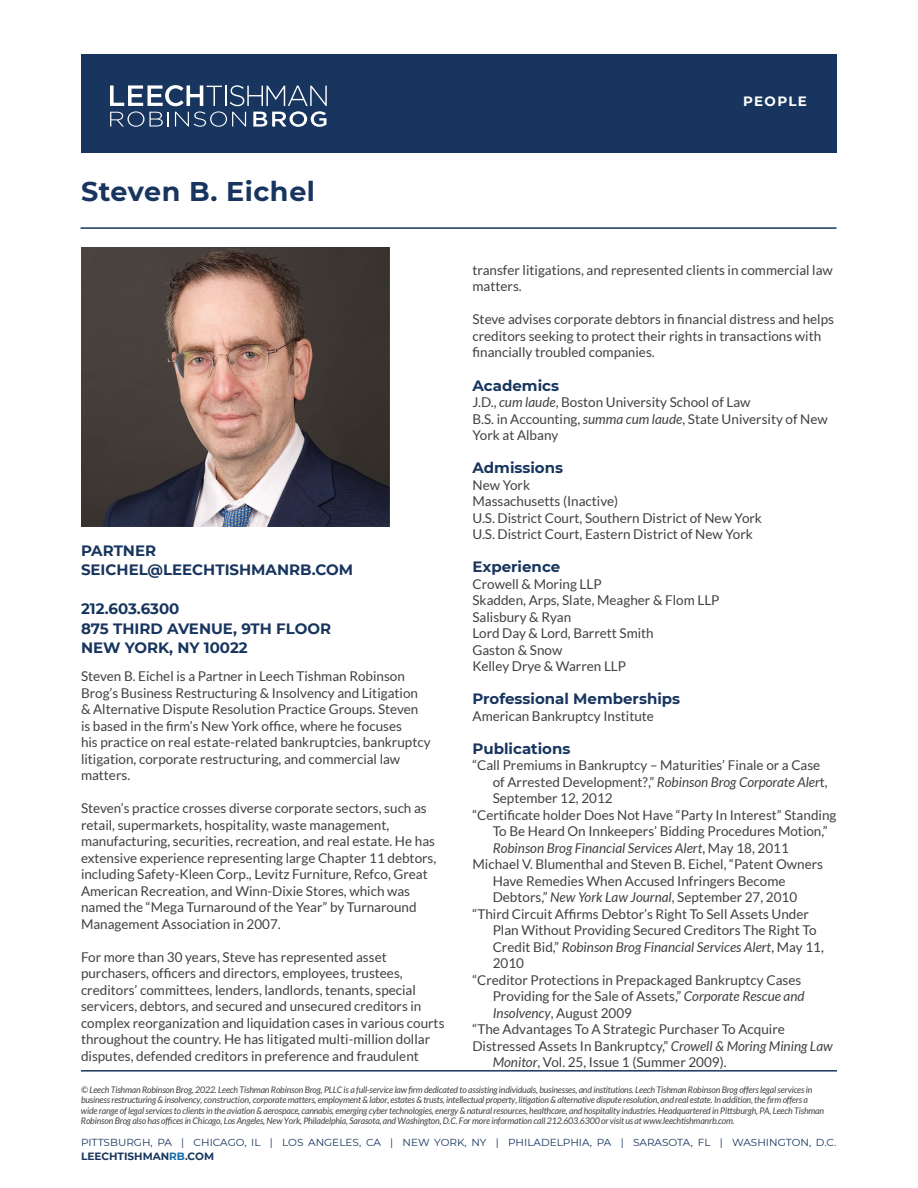
<style>
.page{position:relative;width:918px;height:1188px;background:#fff}
.page>*{position:absolute;margin:0;border:0;box-sizing:border-box;transform-origin:0 0}
.t1{font:700 27px "Montserrat";letter-spacing:.02em;color:#17355e}
.t2{font:700 15px/19.5px "Montserrat";color:#17355e}
.t3{font:13.5px/16.5px "Lato";color:#414042}
.t4{font:italic 13.5px "Lato";color:#414042}
.t5{font:700 13.5px "Montserrat";letter-spacing:.1em;color:#fff}
.t6{font:700 10.5px "Montserrat";color:#17355e}
.t7{font:10.2px "Montserrat";color:#17355e}
.t8{font:italic 9px/10.5px "Lato";letter-spacing:-.02em;color:#414042}
.s1{font-style:italic}
.s2{font-style:normal}
.s3{color:#136ba8}
</style>
<div class="page">
<img style="left:81px;top:248px;width:308px;height:278px">
<hr style="left:81px;top:1070px;width:756px;height:2px;background:#17355e">
<div style="left:81px;top:54px;width:756px;height:99px;background:#17355e"></div>
<svg style="left:110px;top:85px;width:217px;height:42px"></svg>
<hr style="left:81px;top:227px;width:756px;height:2px;background:#17355e">
<p class="t5" style="left:743px;top:91px;width:65px">PEOPLE</p>
<h1 class="t1" style="left:81px;top:172px;width:236px">Steven B. Eichel</h1>
<p class="t2" style="left:81px;top:540px;width:274px">PARTNER<br>SEICHEL@LEECHTISHMANRB.COM</p>
<p class="t2" style="left:81px;top:598px;width:252px">212.603.6300<br>875 THIRD AVENUE, 9TH FLOOR<br>NEW YORK, NY 10022</p>
<p class="t3" style="left:81px;top:668px;width:351px">Steven B. Eichel is a Partner in Leech Tishman Robinson Brog’s Business Restructuring &amp; Insolvency and Litigation &amp; Alternative Dispute Resolution Practice Groups. Steven is based in the firm’s New York office, where he focuses<br>his practice on real estate-related bankruptcies, bankruptcy litigation, corporate restructuring, and commercial law matters.</p>
<p class="t3" style="left:81px;top:800px;width:357px">Steven’s practice crosses diverse corporate sectors, such as retail, supermarkets, hospitality, waste management, manufacturing, securities, recreation, and real estate. He has extensive experience representing large Chapter 11 debtors, including Safety-Kleen Corp., Levitz Furniture, Refco, Great American Recreation, and Winn-Dixie Stores, which was named the “Mega Turnaround of the Year” by Turnaround Management Association in 2007.</p>
<p class="t3" style="left:81px;top:949px;width:365px">For more than 30 years, Steve has represented asset purchasers, officers and directors, employees, trustees, creditors’ committees, lenders, landlords, tenants, special servicers, debtors, and secured and unsecured creditors in complex reorganization and liquidation cases in various courts throughout the country. He has litigated multi-million dollar disputes, defended creditors in preference and fraudulent</p>
<p class="t3" style="left:472px;top:262px;width:362px">transfer litigations, and represented clients in commercial law matters.</p>
<p class="t3" style="left:472px;top:311px;width:363px">Steve advises corporate debtors in financial distress and helps creditors seeking to protect their rights in transactions with financially troubled companies.</p>
<p class="t2" style="left:472px;top:375px;width:88px">Academics</p>
<p class="t3" style="left:472px;top:394px;width:357px">J.D., <span class="s1">cum laude</span>, Boston University School of Law<br>B.S. in Accounting, <span class="s1">summa cum laude</span>, State University of New<br>York at Albany</p>
<p class="t2" style="left:472px;top:457px;width:92px">Admissions</p>
<p class="t3" style="left:472px;top:476px;width:291px">New York<br>Massachusetts (Inactive)<br>U.S. District Court, Southern District of New York U.S. District Court, Eastern District of New York</p>
<p class="t2" style="left:472px;top:556px;width:89px">Experience</p>
<p class="t3" style="left:472px;top:575px;width:249px">Crowell &amp; Moring LLP<br>Skadden, Arps, Slate, Meagher &amp; Flom LLP<br>Salisbury &amp; Ryan<br>Lord Day &amp; Lord, Barrett Smith<br>Gaston &amp; Snow<br>Kelley Drye &amp; Warren LLP</p>
<p class="t2" style="left:472px;top:688px;width:209px">Professional Memberships</p>
<p class="t3" style="left:472px;top:707px;width:183px">American Bankruptcy Institute</p>
<p class="t2" style="left:472px;top:738px;width:99px">Publications</p>
<p class="t3" style="left:472px;top:757px;width:349px">“Call Premiums in Bankruptcy – Maturities’ Finale or a Case</p>
<p class="t3" style="left:493px;top:773px;width:337px">of Arrested Development?, <span class="s1">Robinson Brog Corporate Aler</span>t,</p>
<p class="t3" style="left:493px;top:790px;width:121px">September 12, 2012</p>
<p class="t3" style="left:472px;top:806px;width:365px">“Certificate holder Does Not Have “Party In Interest” Standing</p>
<p class="t3" style="left:493px;top:823px;width:336px">To Be Heard On Innkeepers’ Bidding Procedures Motion,”</p>
<p class="t4" style="left:493px;top:840px;width:298px">Robinson Brog Financial Services Alert<span class="s2">, May 18, 2011</span></p>
<p class="t3" style="left:472px;top:856px;width:352px">Michael V. Blumenthal and Steven B. Eichel, “Patent Owners</p>
<p class="t3" style="left:493px;top:872px;width:294px">Have Remedies When Accused Infringers Become</p>
<p class="t3" style="left:493px;top:889px;width:306px">Debtors, <span class="s1">New York Law Journal</span>, September 27, 2010</p>
<p class="t3" style="left:472px;top:905px;width:338px">“Third Circuit Affirms Debtor’s Right To Sell Assets Under</p>
<p class="t3" style="left:493px;top:922px;width:325px">Plan Without Providing Secured Creditors The Right To</p>
<p class="t4" style="left:493px;top:939px;width:333px"><span class="s2">Credit Bid,</span> Robinson Brog Financial Services Alert<span class="s2">, May 11,</span></p>
<p class="t3" style="left:493px;top:955px;width:33px">2010</p>
<p class="t3" style="left:473px;top:971px;width:330px">“Creditor Protections in Prepackaged Bankruptcy Cases</p>
<p class="t3" style="left:493px;top:988px;width:313px">Providing for the Sale of Assets, <span class="s1">Corporate Rescue and</span></p>
<p class="t3" style="left:493px;top:1004px;width:141px"><span class="s1">Insolvency</span>, August 2009</p>
<p class="t3" style="left:473px;top:1021px;width:314px">“The Advantages To A Strategic Purchaser To Acquire</p>
<p class="t3" style="left:473px;top:1037px;width:362px">Distressed Assets In Bankruptcy,” <span class="s1">Crowell &amp; Moring Mining Law</span></p>
<p class="t3" style="left:493px;top:1054px;width:235px"><span class="s1">Monitor</span>, Vol. 25, Issue 1 (Summer 2009).</p>
<p class="t3" style="left:649px;top:773px;width:6px">”</p>
<p class="t3" style="left:543px;top:889px;width:6px">”</p>
<p class="t3" style="left:554px;top:938px;width:6px">”</p>
<p class="t3" style="left:676px;top:988px;width:6px">”</p>
<p class="t8" style="left:81px;top:1084px;width:745px">© Leech Tishman Robinson Brog, 2022. Leech Tishman Robinson Brog, PLLC is a full-service law firm dedicated to assisting individuals, businesses, and institutions. Leech Tishman Robinson Brog offers legal services in business restructuring &amp; insolvency, construction, corporate matters, employment &amp; labor, estates &amp; trusts, intellectual property, litigation &amp; alternative dispute resolution, and real estate. In addition, the firm offers a wide range of legal services to clients in the aviation &amp; aerospace, cannabis, emerging cyber technologies, energy &amp; natural resources, healthcare, and hospitality industries. Headquartered in Pittsburgh, PA, Leech Tishman Robinson Brog also has offices in Chicago, Los Angeles, New York, Philadelphia, Sarasota, and Washington, D.C. For more information call 212.603.6300 or visit us at www.leechtishmanrb.com.</p>
<p class="t7" style="left:81px;top:1135px;width:757px">PITTSBURGH, PA | CHICAGO, IL | LOS ANGELES, CA | NEW YORK, NY | PHILADELPHIA, PA | SARASOTA, FL | WASHINGTON, D.C.</p>
<p class="t6" style="left:81px;top:1148px;width:135px">LEECHTISHMAN<span class="s3">RB</span>.COM</p>
</div>
